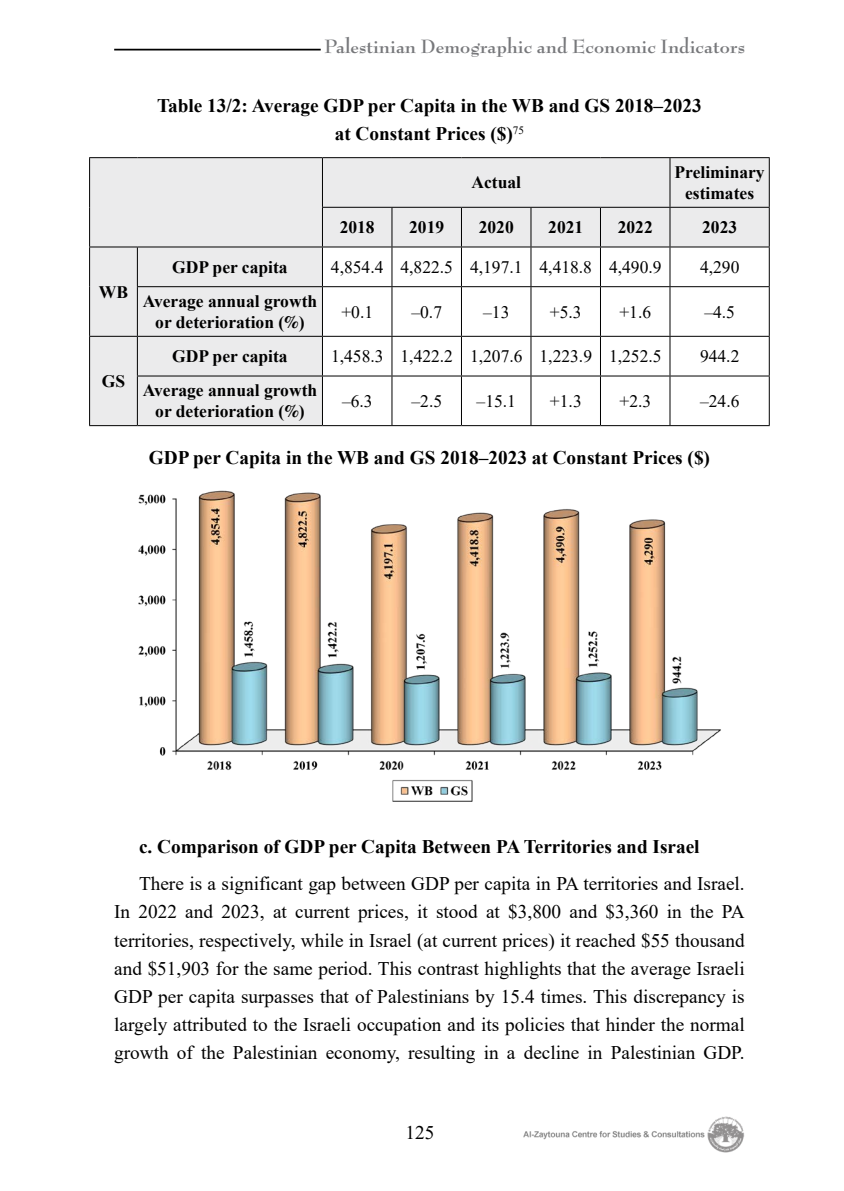
<style>
.page{position:relative;width:844px;height:1191px;background:#fff}
.page>*{position:absolute;margin:0;border:0;box-sizing:border-box;transform-origin:0 0}
.t1{font:700 21px "Bernhard Modern Std";color:#77787b}
.t2{font:19.25px/28px "Times New Roman";color:#000;text-align:justify}
.t3{font:700 19.25px/28px "Times New Roman";color:#000;text-align:center}
.t4{font:700 17.5px/21px "Times New Roman";color:#000;text-align:center}
.t5{font:17.5px "Times New Roman";color:#000}
.s1{font-family:"Times";font-style:italic}
</style>
<div class="page">
<hr style="left:114px;top:49px;width:206px;height:1px;background:#000">
<img style="left:523px;top:1116px;width:222px;height:37px">
<svg style="left:90px;top:158px;width:678px;height:267px;fill:#ebebec"></svg>
<hr style="left:322px;top:207px;width:70px;height:1px;background:#000">
<hr style="left:392px;top:207px;width:69px;height:1px;background:#000">
<hr style="left:461px;top:207px;width:70px;height:1px;background:#000">
<hr style="left:531px;top:207px;width:69px;height:1px;background:#000">
<hr style="left:600px;top:207px;width:69px;height:1px;background:#000">
<hr style="left:669px;top:207px;width:100px;height:1px;background:#000">
<hr style="left:89px;top:246px;width:48px;height:1px;background:#000">
<hr style="left:137px;top:246px;width:185px;height:1px;background:#000">
<hr style="left:322px;top:246px;width:70px;height:1px;background:#000">
<hr style="left:392px;top:246px;width:69px;height:1px;background:#000">
<hr style="left:461px;top:246px;width:70px;height:1px;background:#000">
<hr style="left:531px;top:246px;width:69px;height:1px;background:#000">
<hr style="left:600px;top:246px;width:69px;height:1px;background:#000">
<hr style="left:669px;top:246px;width:100px;height:1px;background:#000">
<hr style="left:137px;top:286px;width:185px;height:1px;background:#000">
<hr style="left:322px;top:286px;width:70px;height:1px;background:#000">
<hr style="left:392px;top:286px;width:69px;height:1px;background:#000">
<hr style="left:461px;top:286px;width:70px;height:1px;background:#000">
<hr style="left:531px;top:286px;width:69px;height:1px;background:#000">
<hr style="left:600px;top:286px;width:69px;height:1px;background:#000">
<hr style="left:669px;top:286px;width:100px;height:1px;background:#000">
<hr style="left:89px;top:336px;width:48px;height:1px;background:#000">
<hr style="left:137px;top:336px;width:185px;height:1px;background:#000">
<hr style="left:322px;top:336px;width:70px;height:1px;background:#000">
<hr style="left:392px;top:336px;width:69px;height:1px;background:#000">
<hr style="left:461px;top:336px;width:70px;height:1px;background:#000">
<hr style="left:531px;top:336px;width:69px;height:1px;background:#000">
<hr style="left:600px;top:336px;width:69px;height:1px;background:#000">
<hr style="left:669px;top:336px;width:100px;height:1px;background:#000">
<hr style="left:137px;top:375px;width:185px;height:1px;background:#000">
<hr style="left:322px;top:375px;width:70px;height:1px;background:#000">
<hr style="left:392px;top:375px;width:69px;height:1px;background:#000">
<hr style="left:461px;top:375px;width:70px;height:1px;background:#000">
<hr style="left:531px;top:375px;width:69px;height:1px;background:#000">
<hr style="left:600px;top:375px;width:69px;height:1px;background:#000">
<hr style="left:669px;top:375px;width:100px;height:1px;background:#000">
<hr style="left:89px;top:425px;width:48px;height:1px;background:#000">
<hr style="left:89px;top:157px;width:48px;height:1px;background:#000">
<hr style="left:89px;top:158px;width:1px;height:49px;background:#000">
<hr style="left:137px;top:157px;width:185px;height:1px;background:#000">
<hr style="left:89px;top:207px;width:1px;height:39px;background:#000">
<hr style="left:322px;top:157px;width:70px;height:1px;background:#000">
<hr style="left:322px;top:158px;width:1px;height:49px;background:#000">
<hr style="left:392px;top:157px;width:69px;height:1px;background:#000">
<hr style="left:461px;top:157px;width:70px;height:1px;background:#000">
<hr style="left:531px;top:157px;width:69px;height:1px;background:#000">
<hr style="left:600px;top:157px;width:69px;height:1px;background:#000">
<hr style="left:669px;top:157px;width:100px;height:1px;background:#000">
<hr style="left:669px;top:158px;width:1px;height:49px;background:#000">
<hr style="left:768px;top:158px;width:1px;height:49px;background:#000">
<hr style="left:322px;top:208px;width:1px;height:38px;background:#000">
<hr style="left:391px;top:208px;width:1px;height:38px;background:#000">
<hr style="left:461px;top:208px;width:1px;height:38px;background:#000">
<hr style="left:530px;top:208px;width:1px;height:38px;background:#000">
<hr style="left:600px;top:208px;width:1px;height:38px;background:#000">
<hr style="left:669px;top:208px;width:1px;height:38px;background:#000">
<hr style="left:768px;top:208px;width:1px;height:38px;background:#000">
<hr style="left:89px;top:247px;width:1px;height:40px;background:#000">
<hr style="left:89px;top:287px;width:1px;height:49px;background:#000">
<hr style="left:137px;top:247px;width:1px;height:39px;background:#000">
<hr style="left:322px;top:247px;width:1px;height:39px;background:#000">
<hr style="left:391px;top:247px;width:1px;height:39px;background:#000">
<hr style="left:461px;top:247px;width:1px;height:39px;background:#000">
<hr style="left:530px;top:247px;width:1px;height:39px;background:#000">
<hr style="left:600px;top:247px;width:1px;height:39px;background:#000">
<hr style="left:669px;top:247px;width:1px;height:39px;background:#000">
<hr style="left:768px;top:247px;width:1px;height:39px;background:#000">
<hr style="left:137px;top:287px;width:1px;height:49px;background:#000">
<hr style="left:322px;top:287px;width:1px;height:49px;background:#000">
<hr style="left:391px;top:287px;width:1px;height:49px;background:#000">
<hr style="left:461px;top:287px;width:1px;height:49px;background:#000">
<hr style="left:530px;top:287px;width:1px;height:49px;background:#000">
<hr style="left:600px;top:287px;width:1px;height:49px;background:#000">
<hr style="left:669px;top:287px;width:1px;height:49px;background:#000">
<hr style="left:768px;top:287px;width:1px;height:49px;background:#000">
<hr style="left:89px;top:337px;width:1px;height:39px;background:#000">
<hr style="left:89px;top:376px;width:1px;height:49px;background:#000">
<hr style="left:137px;top:337px;width:1px;height:38px;background:#000">
<hr style="left:322px;top:337px;width:1px;height:38px;background:#000">
<hr style="left:391px;top:337px;width:1px;height:38px;background:#000">
<hr style="left:461px;top:337px;width:1px;height:38px;background:#000">
<hr style="left:530px;top:337px;width:1px;height:38px;background:#000">
<hr style="left:600px;top:337px;width:1px;height:38px;background:#000">
<hr style="left:669px;top:337px;width:1px;height:38px;background:#000">
<hr style="left:768px;top:337px;width:1px;height:38px;background:#000">
<hr style="left:137px;top:376px;width:1px;height:49px;background:#000">
<hr style="left:322px;top:376px;width:1px;height:49px;background:#000">
<hr style="left:391px;top:376px;width:1px;height:49px;background:#000">
<hr style="left:461px;top:376px;width:1px;height:49px;background:#000">
<hr style="left:530px;top:376px;width:1px;height:49px;background:#000">
<hr style="left:600px;top:376px;width:1px;height:49px;background:#000">
<hr style="left:669px;top:376px;width:1px;height:49px;background:#000">
<hr style="left:768px;top:376px;width:1px;height:49px;background:#000">
<hr style="left:137px;top:425px;width:185px;height:1px;background:#000">
<hr style="left:322px;top:425px;width:70px;height:1px;background:#000">
<hr style="left:392px;top:425px;width:69px;height:1px;background:#000">
<hr style="left:461px;top:425px;width:70px;height:1px;background:#000">
<hr style="left:531px;top:425px;width:69px;height:1px;background:#000">
<hr style="left:600px;top:425px;width:69px;height:1px;background:#000">
<hr style="left:669px;top:425px;width:100px;height:1px;background:#000">
<img style="left:138px;top:490px;width:583px;height:312px">
<p class="t1" style="left:324px;top:36px;width:422px">Palestinian Demographic and Economic Indicators</p>
<p class="t4" style="left:99px;top:281px;width:31px">WB</p>
<p class="t4" style="left:102px;top:370px;width:25px">GS</p>
<p class="t3" style="left:157px;top:91px;width:546px">Table 13/2: Average GDP per Capita in the WB and GS 2018–2023 at Constant Prices ($)<sup>75</sup></p>
<p class="t4" style="left:471px;top:171px;width:51px">Actual</p>
<p class="t4" style="left:674px;top:161px;width:92px">Preliminary estimates</p>
<p class="t4" style="left:339px;top:216px;width:36px">2018</p>
<p class="t4" style="left:409px;top:216px;width:36px">2019</p>
<p class="t4" style="left:478px;top:216px;width:36px">2020</p>
<p class="t4" style="left:548px;top:216px;width:36px">2021</p>
<p class="t4" style="left:617px;top:216px;width:36px">2022</p>
<p class="t4" style="left:702px;top:216px;width:36px">2023</p>
<p class="t4" style="left:172px;top:256px;width:117px">GDP per capita</p>
<p class="t5" style="left:331px;top:255px;width:332px">4,854.4 4,822.5 4,197.1 4,418.8 4,490.9</p>
<p class="t5" style="left:699px;top:255px;width:41px">4,290</p>
<p class="t4" style="left:143px;top:290px;width:176px">Average annual growth or deterioration (<span class="s1">%</span>)</p>
<p class="t5" style="left:341px;top:299px;width:33px">+0.1</p>
<p class="t5" style="left:411px;top:299px;width:32px">–0.7</p>
<p class="t5" style="left:483px;top:299px;width:28px">–13</p>
<p class="t5" style="left:549px;top:299px;width:33px">+5.3</p>
<p class="t5" style="left:619px;top:299px;width:33px">+1.6</p>
<p class="t5" style="left:704px;top:299px;width:32px">–4.5</p>
<p class="t4" style="left:172px;top:345px;width:117px">GDP per capita</p>
<p class="t5" style="left:331px;top:344px;width:332px">1,458.3 1,422.2 1,207.6 1,223.9 1,252.5</p>
<p class="t5" style="left:699px;top:344px;width:41px">944.2</p>
<p class="t4" style="left:143px;top:379px;width:176px">Average annual growth or deterioration (<span class="s1">%</span>)</p>
<p class="t5" style="left:342px;top:389px;width:32px">–6.3</p>
<p class="t5" style="left:411px;top:389px;width:32px">–2.5</p>
<p class="t5" style="left:476px;top:389px;width:41px">–15.1</p>
<p class="t5" style="left:550px;top:389px;width:33px">+1.3</p>
<p class="t5" style="left:619px;top:389px;width:33px">+2.3</p>
<p class="t5" style="left:700px;top:389px;width:41px">–24.6</p>
<p class="t3" style="left:149px;top:443px;width:562px">GDP per Capita in the WB and GS 2018–2023 at Constant Prices ($)</p>
<p class="t3" style="left:139px;top:831px;width:562px">c. Comparison of GDP per Capita Between PA Territories and Israel</p>
<p class="t2" style="left:114px;top:869px;width:632px;text-indent:25px">There is a significant gap between GDP per capita in PA territories and Israel.<br>In 2022 and 2023, at current prices, it stood at $3,800 and $3,360 in the PA territories, respectively, while in Israel (at current prices) it reached $55 thousand and $51,903 for the same period. This contrast highlights that the average Israeli GDP per capita surpasses that of Palestinians by 15.4 times. This discrepancy is largely attributed to the Israeli occupation and its policies that hinder the normal growth of the Palestinian economy, resulting in a decline in Palestinian GDP.</p>
<p class="t2" style="left:405px;top:1117px;width:30px">125</p>
</div>
